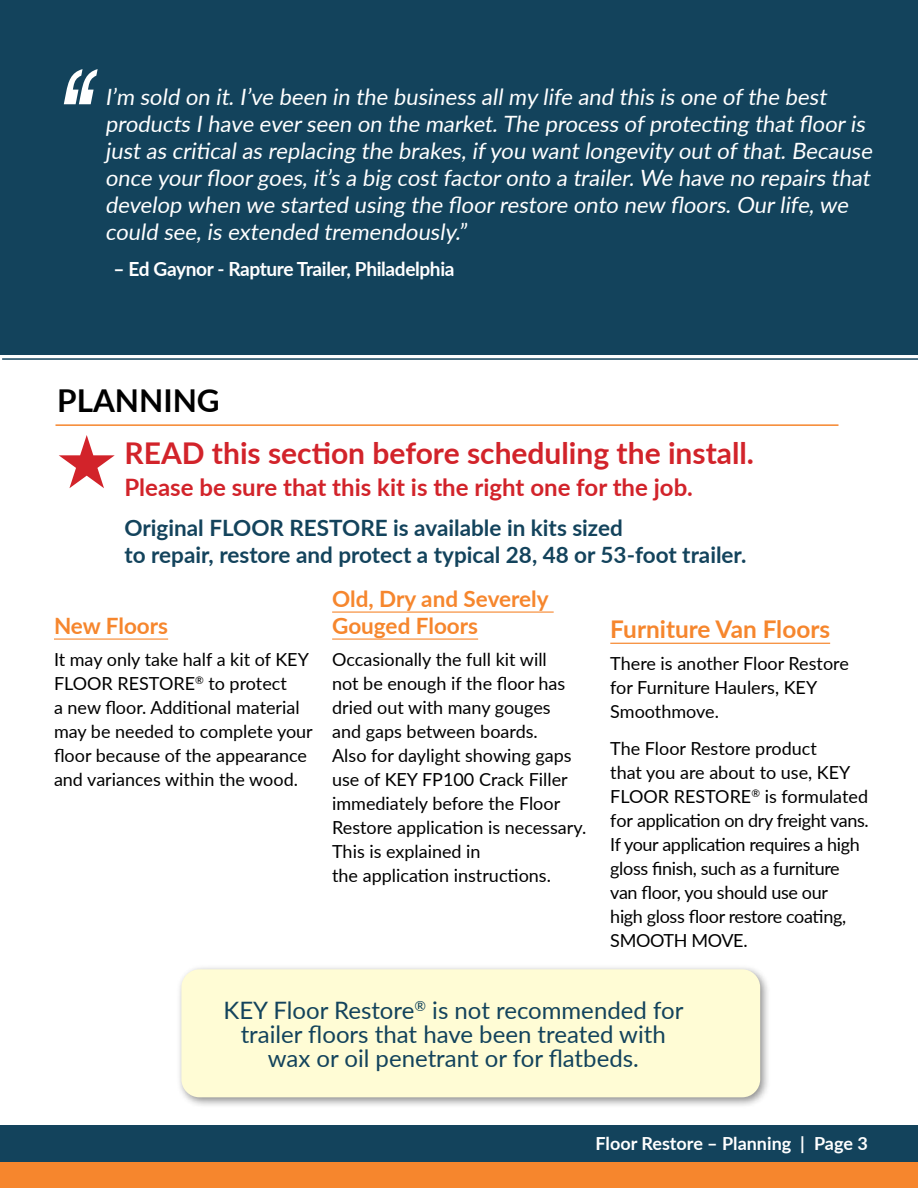
<style>
.page{position:relative;width:918px;height:1188px;background:#fff}
.page>*{position:absolute;margin:0;border:0;box-sizing:border-box;transform-origin:0 0}
.t1{font:700 31.5px "Lato";color:#000}
.t2{font:700 30px "Lato";color:#d2232a}
.t3{font:700 24.3px "Lato";color:#f6862d}
.t4{font:24px/24px "Lato";color:#13435c;text-align:center}
.t5{font:700 24px "Lato";color:#d2232a}
.t6{font:22.5px/27px "Lato";color:#fff}
.t7{font:700 22.5px/27px "Lato";color:#13435c}
.t8{font:700 22.5px/27px "Lato";color:#f6862d}
.t9{font:700 19.5px "Lato";letter-spacing:-.02em;color:#fff}
.t10{font:18px/24px "Lato";color:#000}
.t11{font:18px/24px "Lato";letter-spacing:-.02em;color:#000}
.t12{font:700 18px "Lato";color:#fff}
</style>
<div class="page">
<svg style="left:0;top:1162px;width:1px;height:26px"></svg>
<div style="left:1px;top:1162px;width:917px;height:26px;background:#f6862d"></div>
<hr style="left:0;top:1125px;width:1px;height:37px;background:#13435c">
<div style="left:1px;top:1125px;width:917px;height:37px;background:#13435c"></div>
<hr style="left:54px;top:639px;width:114px;height:1px;background:#f6862d">
<hr style="left:332px;top:612px;width:222px;height:1px;background:#f6862d">
<hr style="left:332px;top:639px;width:146px;height:1px;background:#f6862d">
<hr style="left:610px;top:643px;width:220px;height:1px;background:#f6862d">
<div style="left:0;top:0;width:918px;height:354px;background:#13435c"></div>
<hr style="left:2px;top:358px;width:916px;height:2px;background:#13435c">
<hr style="left:56px;top:424px;width:782px;height:2px;background:#f6862d">
<svg style="left:59px;top:435px;width:56px;height:53px"></svg>
<svg style="left:64px;top:69px;width:34px;height:35px"></svg>
<div style="left:176px;top:964px;width:595px;height:145px;background:#000;opacity:.45"></div>
<div style="left:181px;top:969px;width:579px;height:128px;background:#fffcd5;border-radius:18px"></div>
<p class="t6" style="left:105px;top:82px;width:773px">I’m sold on it. I’ve been in the business all my life and this is one ofthe best products I have everseen on the market.The process ofprotecting that flooris just as critical as replacing the brakes, ifyou want longevity out ofthat. Because once yourfloorgoes, it’s a big cost factoronto a trailer.We have no repairs that develop when we started using the floorrestore onto new floors. Ourlife,we could see, is extended tremendously.”</p>
<p class="t9" style="left:114px;top:255px;width:342px">– Ed Gaynor - Rapture Trailer, Philadelphia</p>
<h1 class="t1" style="left:57px;top:378px;width:164px">PLANNING</h1>
<h2 class="t2" style="left:124px;top:431px;width:631px">READ this section before scheduling the install.</h2>
<h3 class="t5" style="left:124px;top:470px;width:570px">Please be sure that this kit is the right one for the job.</h3>
<p class="t7" style="left:124px;top:513px;width:623px">Original FLOOR RESTORE is available in kits sized<br>to repair, restore and protect a typical 28, 48 or 53-foot trailer.</p>
<p class="t8" style="left:54px;top:611px;width:116px">New Floors</p>
<p class="t10" style="left:54px;top:647px;width:260px">It may only take half a kit of KEY<br>FLOOR RESTORE<sup>®</sup> to protect<br>a new floor. Additional material may be needed to complete your floor because of the appearance and variances within the wood.</p>
<p class="t8" style="left:332px;top:584px;width:218px">Old, Dry and Severely<br>Gouged Floors</p>
<p class="t10" style="left:332px;top:647px;width:256px">Occasionally the full kit will<br>not be enough if the floor has dried out with many gouges<br>and gaps between boards.<br>Also for daylight showing gaps use of KEY FP100 Crack Filler immediately before the Floor<br>Restore application is necessary.<br>This is explained in<br>the application instructions.</p>
<h3 class="t3" style="left:610px;top:611px;width:221px">Furniture Van Floors</h3>
<p class="t10" style="left:610px;top:651px;width:240px">There is another Floor Restore for Furniture Haulers, KEY<br>Smoothmove.</p>
<p class="t11" style="left:610px;top:736px;width:260px">The Floor Restore product<br>that you are about to use, KEY<br>FLOOR RESTORE<sup>®</sup> is formulated for application on dry freight vans.<br>If your application requires a high gloss finish, such as a furniture van floor, you should use our<br>high gloss floor restore coating,<br>SMOOTH MOVE.</p>
<h3 class="t4" style="left:224px;top:997px;width:461px">KEY Floor Restore<sup>®</sup> is not recommended for trailer floors that have been treated with wax or oil penetrant or for flatbeds.</h3>
<p class="t12" style="left:596px;top:1130px;width:274px">Floor Restore – Planning | Page 3</p>
</div>
